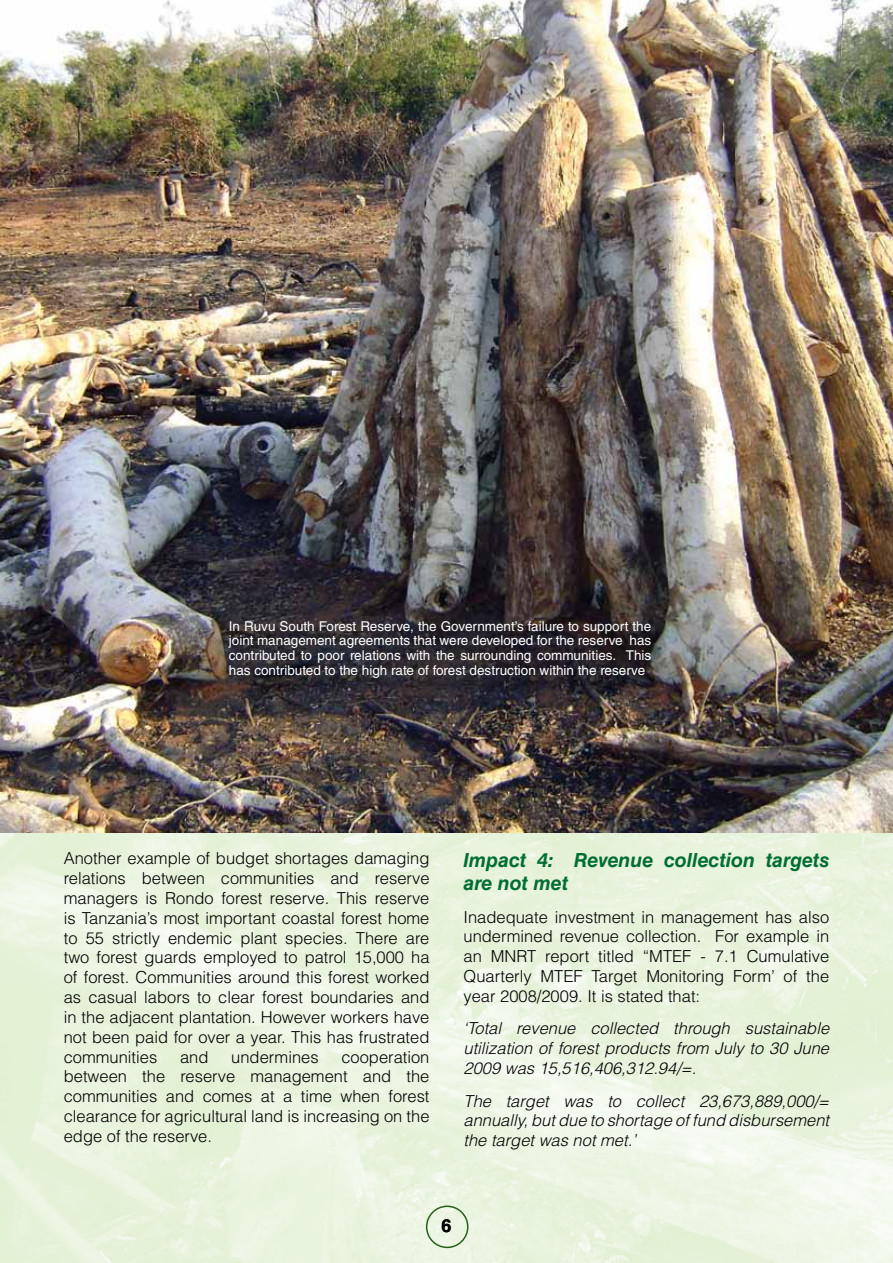
<style>
.page{position:relative;width:893px;height:1263px;background:#fff}
.page>*{position:absolute;margin:0;border:0;box-sizing:border-box;transform-origin:0 0}
.t1{font:italic 700 19.5px/23.4px "Helvetica LT Std";color:#006d33}
.t2{font:700 18px "Helvetica LT Std";color:#000}
.t3{font:300 16.5px/19.8px "Helvetica LT Std";color:#000;text-align:justify}
.t4{font:italic 300 16.5px/19.8px "Helvetica LT Std";color:#000;text-align:justify}
.t5{font:13.5px/14.9px "Helvetica LT Std";color:#fff;text-align:justify}
</style>
<div class="page">
<img style="left:0;top:833px;width:893px;height:430px">
<div style="left:426px;top:1205px;width:42px;height:43px;border:2px solid #275f1b;border-radius:50%"></div>
<img style="left:0;top:0;width:893px;height:833px">
<div style="left:232px;top:623px;width:437px;height:73px;background:#000;opacity:.75"></div>
<p class="t5" style="left:229px;top:618px;width:424px">In Ruvu South Forest Reserve, the Government’s failure to support the joint management agreements that were developed for the reserve has contributed to poor relations with the surrounding communities. This has contributed to the high rate of forest destruction within the reserve</p>
<p class="t3" style="left:64px;top:848px;width:367px">Another example of budget shortages damaging relations between communities and reserve managers is Rondo forest reserve. This reserve is Tanzania’s most important coastal forest home to 55 strictly endemic plant species. There are two forest guards employed to patrol 15,000 ha of forest. Communities around this forest worked as casual labors to clear forest boundaries and in the adjacent plantation. However workers have not been paid for over a year. This has frustrated communities</p>
<p class="t3" style="left:64px;top:1046px;width:367px;text-indent:278px">cooperation between the reserve management and the communities and comes at a time when forest clearance for agricultural land is increasing on the edge of the reserve.</p>
<p class="t3" style="left:180px;top:1046px;width:30px">and</p>
<p class="t3" style="left:231px;top:1046px;width:89px">undermines</p>
<p class="t1" style="left:463px;top:848px;width:367px">Impact 4: Revenue collection targets are not met</p>
<p class="t3" style="left:463px;top:907px;width:367px">Inadequate investment in management has also undermined revenue collection. For example in an MNRT report titled “MTEF - 7.1 Cumulative Quarterly MTEF Target Monitoring Form’ of the year 2008/2009. It is stated that:</p>
<p class="t4" style="left:463px;top:1019px;width:367px">‘Total revenue collected through sustainable utilization of forest products from July to 30 June 2009 was 15,516,406,312.94/=.</p>
<p class="t4" style="left:463px;top:1091px;width:367px">The target was to collect 23,673,889,000/= annually, but due to shortage of fund disbursement the target was not met.’</p>
<p class="t2" style="left:441px;top:1215px;width:12px">6</p>
</div>
